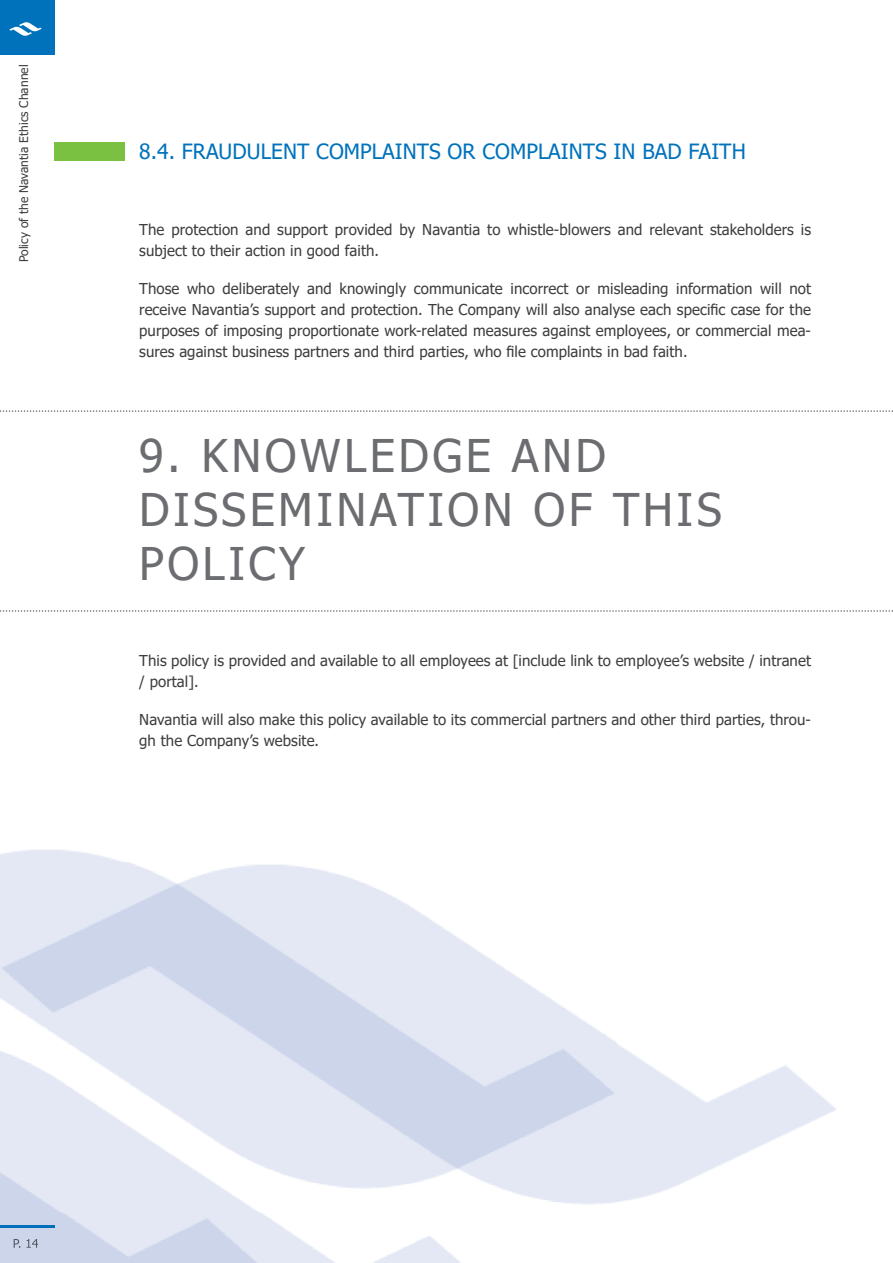
<style>
.page{position:relative;width:893px;height:1263px;background:#fff}
.page>*{position:absolute;margin:0;border:0;box-sizing:border-box;transform-origin:0 0}
.t1{font:45px/54px "Tahoma";letter-spacing:.075em;color:#6c6d70}
.t2{font:21px "Tahoma";letter-spacing:.005em;color:#0072bc}
.t3{font:15px/21px "Tahoma";letter-spacing:.005em;color:#3e3e3f}
.t4{font:12px "Tahoma";letter-spacing:.005em;color:#3e3e3f}
</style>
<div class="page">
<div style="left:0;top:0;width:54px;height:54px;background:#0072bc"></div>
<img style="left:10px;top:22px;width:31px;height:14px">
<div style="left:54px;top:142px;width:70px;height:19px;background:#7ac142"></div>
<svg style="left:0;top:410px;width:893px;height:2px"></svg>
<svg style="left:0;top:610px;width:893px;height:2px"></svg>
<img style="left:0;top:862px;width:836px;height:401px">
<img style="left:14px;top:1239px;width:24px;height:9px">
<img style="left:0;top:1226px;width:54px;height:1px">
<p class="t4" style="left:16px;top:262px;width:199px;rotate:-90deg">Policy of the Navantia Ethics Channel</p>
<h2 class="t2" style="left:139px;top:137px;width:608px">8.4. FRAUDULENT COMPLAINTS OR COMPLAINTS IN BAD FAITH</h2>
<p class="t3" style="left:139px;top:219px;width:673px">The protection and support provided by Navantia to whistle-blowers and relevant stakeholders is subject to their action in good faith.</p>
<p class="t3" style="left:139px;top:278px;width:673px;text-align:justify">Those who deliberately and knowingly communicate incorrect or misleading information will not receive Navantia’s support and protection. The Company will also analyse each specific case for the purposes of imposing proportionate work-related measures against employees, or commercial mea&shy;sures against business partners and third parties, who file complaints in bad faith.</p>
<h1 class="t1" style="left:139px;top:431px;width:584px">9. KNOWLEDGE AND<br>DISSEMINATION OF THIS<br>POLICY</h1>
<p class="t3" style="left:139px;top:650px;width:673px">This policy is provided and available to all employees at [include link to employee’s website / intranet / portal].</p>
<p class="t3" style="left:139px;top:709px;width:673px">Navantia will also make this policy available to its commercial partners and other third parties, throu&shy;gh the Company’s website.</p>
</div>
